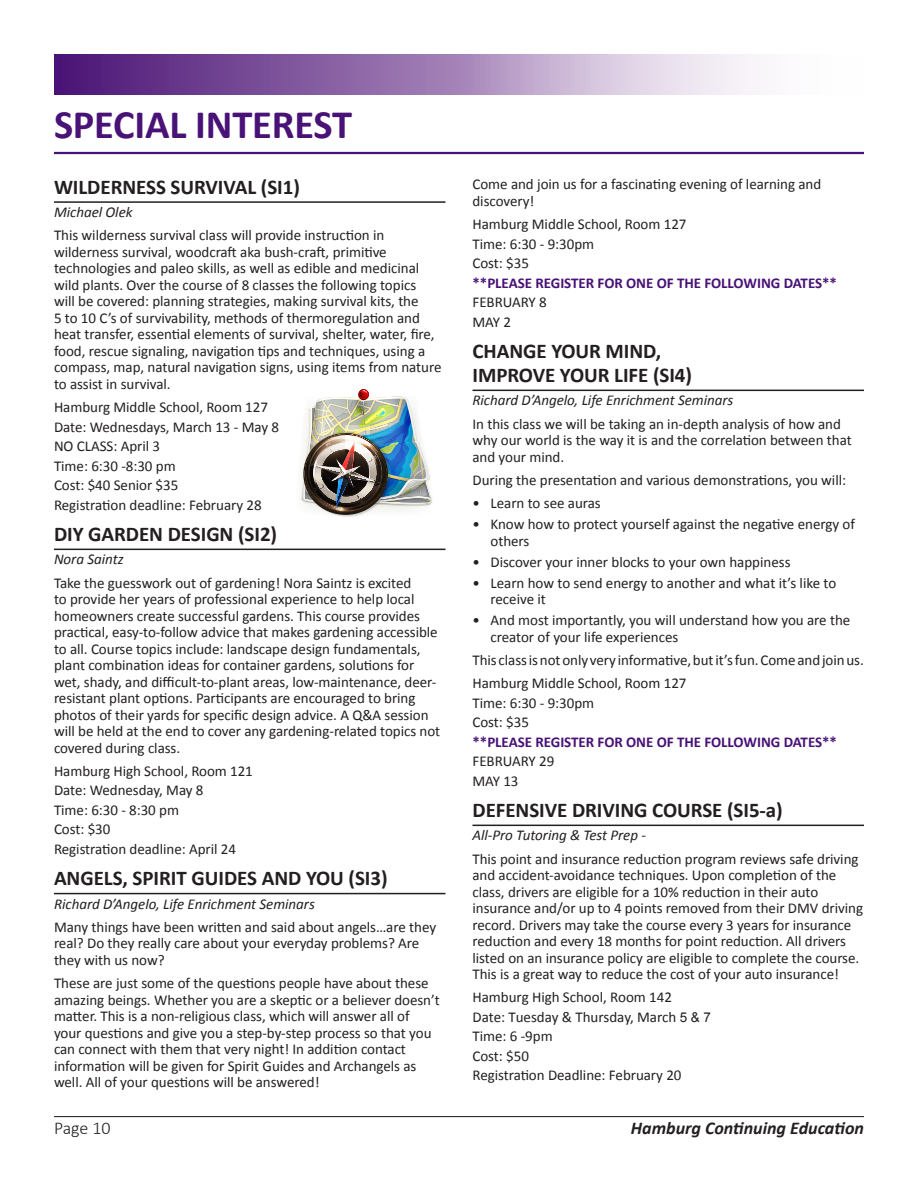
<style>
.page{position:relative;width:918px;height:1188px;background:#fff}
.page>*{position:absolute;margin:0;border:0;box-sizing:border-box;transform-origin:0 0}
.Program_Name{font:700 40.5px "Calibri";letter-spacing:-.005em;color:#491276}
.Course_name{font:700 21px/24px "Calibri";letter-spacing:-.005em;color:#231f20}
.t1{font:italic 700 18px "Calibri";color:#231f20}
.t2{font:300 18px "Calibri";letter-spacing:-.005em;color:#231f20}
.text_-_10_11{font:15px/16.5px "Calibri";letter-spacing:-.005em;color:#231f20}
.location_date_cost{font:15px/16.5px "Calibri";letter-spacing:-.005em;color:#231f20}
.text_-_bulleted__p3{font:15px/16.5px "Calibri";color:#231f20}
.Instructor{font:italic 15px "Calibri";letter-spacing:-.005em;color:#231f20}
.location_date_cost-2{font:700 15px "Calibri";letter-spacing:-.005em;color:#491276}
.text_-_bulleted{font:15px/16.5px "Calibri";color:#231f20}
.s1{font-style:italic}
.s2{font-family:"Arial";font-size:13.5px}
</style>
<div class="page">
<hr style="left:54px;top:1116px;width:810px;height:1px;background:#231f20">
<div style="left:54px;top:54px;width:810px;height:40px;background:linear-gradient(to right,#470c72,#fff)"></div>
<hr style="left:54px;top:152px;width:810px;height:2px;background:#491276">
<hr style="left:54px;top:201px;width:392px;height:2px;background:#231f20">
<hr style="left:54px;top:549px;width:392px;height:1px;background:#231f20">
<hr style="left:54px;top:893px;width:392px;height:1px;background:#231f20">
<hr style="left:472px;top:390px;width:392px;height:1px;background:#231f20">
<hr style="left:472px;top:825px;width:392px;height:1px;background:#231f20">
<img style="left:300px;top:389px;width:132px;height:128px">
<p class="Program_Name" style="left:54px;top:99px;width:300px">SPECIAL INTEREST</p>
<p class="Course_name" style="left:54px;top:175px;width:247px">WILDERNESS SURVIVAL (SI1)</p>
<p class="Instructor" style="left:54px;top:202px;width:80px">Michael Olek</p>
<p class="text_-_10_11" style="left:54px;top:227px;width:389px">This wilderness survival class will provide instruction in wilderness survival, woodcraft aka bush-craft, primitive technologies and paleo skills, as well as edible and medicinal wild plants. Over the course of 8 classes the following topics<br>will be covered: planning strategies, making survival kits, the<br>5 to 10 C’s of survivability, methods of thermoregulation and heat transfer, essential elements of survival, shelter, water, fire, food, rescue signaling, navigation tips and techniques, using a compass, map, natural navigation signs, using items from nature to assist in survival.</p>
<p class="location_date_cost" style="left:54px;top:399px;width:216px">Hamburg Middle School, Room 127</p>
<p class="location_date_cost" style="left:54px;top:418px;width:227px">Date: Wednesdays, March 13 - May 8</p>
<p class="location_date_cost" style="left:54px;top:438px;width:108px">NO CLASS: April 3</p>
<p class="location_date_cost" style="left:54px;top:457px;width:123px">Time: 6:30 -8:30 pm</p>
<p class="location_date_cost" style="left:54px;top:477px;width:126px">Cost: $40 Senior $35</p>
<p class="location_date_cost" style="left:54px;top:496px;width:209px">Registration deadline: February 28</p>
<p class="Course_name" style="left:54px;top:522px;width:225px">DIY GARDEN DESIGN (SI2)</p>
<p class="Instructor" style="left:54px;top:549px;width:71px">Nora Saintz</p>
<p class="text_-_10_11" style="left:54px;top:574px;width:388px">Take the guesswork out of gardening! Nora Saintz is excited<br>to provide her years of professional experience to help local homeowners create successful gardens. This course provides practical, easy-to-follow advice that makes gardening accessible to all. Course topics include: landscape design fundamentals, plant combination ideas for container gardens, solutions for wet, shady, and difficult-to-plant areas, low-maintenance, deer&shy;resistant plant options. Participants are encouraged to bring photos of their yards for specific design advice. A Q&amp;A session will be held at the end to cover any gardening-related topics not covered during class.</p>
<p class="location_date_cost" style="left:54px;top:763px;width:200px">Hamburg High School, Room 121</p>
<p class="location_date_cost" style="left:54px;top:782px;width:151px">Date: Wednesday, May 8</p>
<p class="location_date_cost" style="left:54px;top:802px;width:127px">Time: 6:30 - 8:30 pm</p>
<p class="location_date_cost" style="left:54px;top:821px;width:58px">Cost: $30</p>
<p class="location_date_cost" style="left:54px;top:841px;width:184px">Registration deadline: April 24</p>
<p class="Course_name" style="left:54px;top:866px;width:335px">ANGELS, SPIRIT GUIDES AND YOU (SI3)</p>
<p class="Instructor" style="left:54px;top:893px;width:262px">Richard D’Angelo, Life Enrichment Seminars</p>
<p class="text_-_10_11" style="left:54px;top:919px;width:384px">Many things have been written and said about angels…are they real? Do they really care about your everyday problems? Are they with us now?</p>
<p class="text_-_10_11" style="left:54px;top:975px;width:387px">These are just some of the questions people have about these amazing beings. Whether you are a skeptic or a believer doesn’t matter. This is a non-religious class, which will answer all of your questions and give you a step-by-step process so that you can connect with them that very night! In addition contact information will be given for Spirit Guides and Archangels as well. All of your questions will be answered!</p>
<p class="text_-_10_11" style="left:472px;top:176px;width:350px">Come and join us for a fascinating evening of learning and discovery!</p>
<p class="location_date_cost" style="left:472px;top:216px;width:216px">Hamburg Middle School, Room 127</p>
<p class="location_date_cost" style="left:472px;top:235px;width:123px">Time: 6:30 - 9:30pm</p>
<p class="location_date_cost" style="left:472px;top:255px;width:58px">Cost: $35</p>
<p class="location_date_cost-2" style="left:472px;top:273px;width:366px">**PLEASE REGISTER FOR ONE OF THE FOLLOWING DATES**</p>
<p class="location_date_cost" style="left:472px;top:294px;width:76px">FEBRUARY 8</p>
<p class="location_date_cost" style="left:472px;top:313px;width:40px">MAY 2</p>
<p class="Course_name" style="left:472px;top:339px;width:221px">CHANGE YOUR MIND,<br>IMPROVE YOUR LIFE (SI4)</p>
<p class="Instructor" style="left:472px;top:390px;width:262px">Richard D’Angelo, Life Enrichment Seminars</p>
<p class="text_-_10_11" style="left:472px;top:415px;width:381px">In this class we will be taking an in-depth analysis of how and why our world is the way it is and the correlation between that and your mind.</p>
<p class="text_-_10_11" style="left:472px;top:472px;width:375px">During the presentation and various demonstrations, you will:</p>
<p class="text_-_bulleted__p3" style="left:472px;top:495px;width:130px">• Learn to see auras</p>
<p class="text_-_bulleted__p3" style="left:490px;top:516px;width:366px;text-indent:-18px">• Know how to protect yourself against the negative energy of others</p>
<p class="text_-_bulleted__p3" style="left:472px;top:553px;width:320px">• Discover your inner blocks to your own happiness</p>
<p class="text_-_bulleted__p3" style="left:490px;top:574px;width:347px;text-indent:-18px">• Learn how to send energy to another and what it’s like to receive it</p>
<p class="text_-_bulleted" style="left:490px;top:612px;width:361px;text-indent:-18px">• And most importantly, you will understand how you are the creator of your life experiences</p>
<p class="text_-_10_11" style="left:472px;top:652px;width:393px">This class is not only very informative, but it’s fun. Come and join us.</p>
<p class="location_date_cost" style="left:472px;top:675px;width:216px">Hamburg Middle School, Room 127</p>
<p class="location_date_cost" style="left:472px;top:694px;width:123px">Time: 6:30 - 9:30pm</p>
<p class="location_date_cost" style="left:472px;top:714px;width:58px">Cost: $35</p>
<p class="location_date_cost-2" style="left:472px;top:732px;width:366px">**PLEASE REGISTER FOR ONE OF THE FOLLOWING DATES**</p>
<p class="location_date_cost" style="left:472px;top:753px;width:83px">FEBRUARY 29</p>
<p class="location_date_cost" style="left:472px;top:772px;width:48px">MAY 13</p>
<p class="Course_name" style="left:472px;top:798px;width:312px">DEFENSIVE DRIVING COURSE (SI5-a)</p>
<p class="location_date_cost" style="left:472px;top:824px;width:388px;line-height:23.2px"><span class="s1">All-Pro Tutoring &amp; Test Prep -<br></span>This point and insurance reduction program reviews safe driving</p>
<p class="location_date_cost" style="left:472px;top:867px;width:392px">and accident-avoidance techniques. Upon completion of the class, drivers are eligible for a 10% reduction in their auto insurance and/or up to 4 points removed from their DMV driving record. Drivers may take the course every 3 years for insurance reduction and every 18 months for point reduction. All drivers listed on an insurance policy are eligible to complete the course.<br>This is a great way to reduce the cost of your auto insurance!</p>
<p class="location_date_cost" style="left:472px;top:988px;width:240px;line-height:19.5px">Hamburg High School, Room 142<br>Date: Tuesday &amp; Thursday, March <span class="s2">5 &amp; 7<br></span>Time: 6 -9pm<br>Cost: $50<br>Registration Deadline: February 20</p>
<p class="t2" style="left:54px;top:1117px;width:58px">Page 10</p>
<p class="t1" style="left:631px;top:1117px;width:235px">Hamburg Continuing Education</p>
</div>
